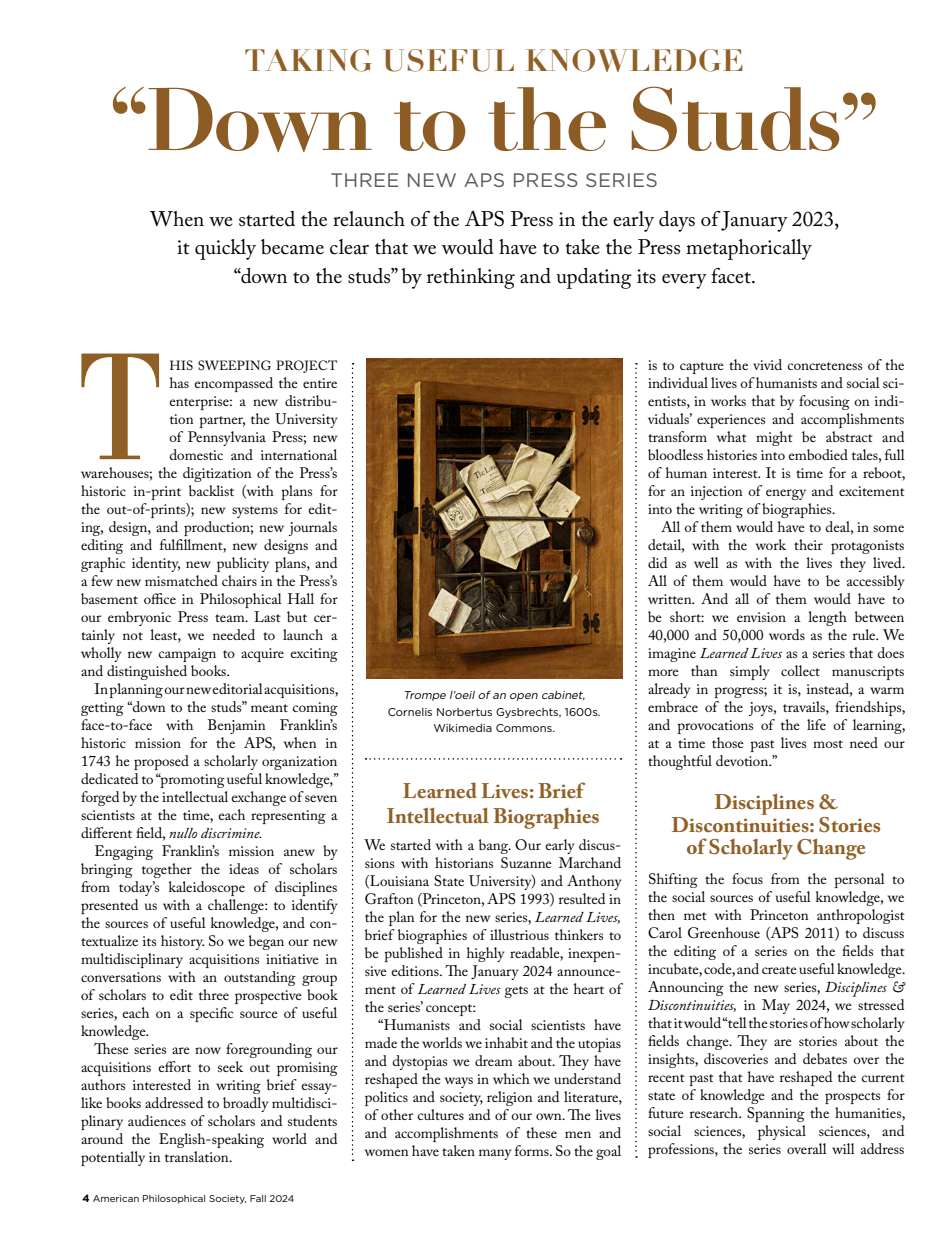
<style>
.page{position:relative;width:945px;height:1242px;background:#fff}
.page>*{position:absolute;margin:0;border:0;box-sizing:border-box;transform-origin:0 0}
.t1{font:700 87px "Didot";letter-spacing:-.04em;color:#8d5c25}
.t2{font:700 30px "Didot";letter-spacing:.02em;color:#905f25}
.t3{font:21px/28.5px "Adobe Caslon Pro";color:#000;text-align:center}
.t4{font:700 21px/22.5px "Adobe Caslon Pro";color:#905f25;text-align:center}
.t5{font:19.5px "Gotham";letter-spacing:.02em;color:#58595b}
.t6{font:15px/18px "Adobe Caslon Pro";color:#000;text-align:justify}
.t7{font:italic 15px "Adobe Caslon Pro";color:#000}
.t8{font:13.2px "Adobe Caslon Pro";letter-spacing:.015em;color:#000}
.t9{font:11.25px/16.5px "Gotham";color:#000;text-align:center}
.t10{font:italic 11.25px "Gotham";color:#000}
.t11{font:9.75px "Gotham";color:#000}
.s1{color:#905f25}
.s2{font-style:normal}
.s3{font-weight:700;font-size:10.5px}
.s4{font-style:italic}
</style>
<div class="page">
<img style="left:366px;top:358px;width:256px;height:320px">
<svg style="left:366px;top:758px;width:256px;height:2px"></svg>
<svg style="left:352px;top:363px;width:1px;height:798px"></svg>
<svg style="left:635px;top:363px;width:2px;height:795px"></svg>
<svg style="left:81px;top:354px;width:78px;height:105px"></svg>
<h2 class="t2" style="left:245px;top:42px;width:501px">TAKING USEFUL KNOWLEDGE</h2>
<h1 class="t1" style="left:109px;top:65px;width:772px"><span class="s1">“</span>Down to the Studs<span class="s1">”</span></h1>
<h3 class="t5" style="left:330px;top:168px;width:329px">THREE NEW APS PRESS SERIES</h3>
<h3 class="t3" style="left:150px;top:204px;width:691px">When we started the relaunch of the APS Press in the early days of January 2023, it quickly became clear that we would have to take the Press metaphorically “down to the studs” by rethinking and updating its every facet.</h3>
<p class="t8" style="left:170px;top:357px;width:169px">HIS SWEEPING PROJECT</p>
<p class="t6" style="left:170px;top:374px;width:170px">has encompassed the entire</p>
<p class="t6" style="left:170px;top:392px;width:170px">enterprise: a new distribu-</p>
<p class="t6" style="left:170px;top:410px;width:170px">tion partner, the University</p>
<p class="t6" style="left:170px;top:428px;width:170px">of Pennsylvania Press; new</p>
<p class="t6" style="left:170px;top:446px;width:169px">domestic and international</p>
<p class="t6" style="left:81px;top:464px;width:258px">warehouses; the digitization of the Press’s</p>
<p class="t6" style="left:81px;top:482px;width:258px">historic in-print backlist (with plans for</p>
<p class="t6" style="left:81px;top:500px;width:258px">the out-of-prints); new systems for edit-</p>
<p class="t6" style="left:81px;top:518px;width:258px">ing, design, and production; new journals</p>
<p class="t6" style="left:81px;top:536px;width:258px">editing and fulfillment, new designs and</p>
<p class="t6" style="left:81px;top:554px;width:258px">graphic identity, new publicity plans, and</p>
<p class="t6" style="left:81px;top:572px;width:258px">a few new mismatched chairs in the Press’s</p>
<p class="t6" style="left:81px;top:590px;width:258px">basement office in Philosophical Hall for</p>
<p class="t6" style="left:81px;top:608px;width:258px">our embryonic Press team. Last but cer-</p>
<p class="t6" style="left:81px;top:626px;width:258px">tainly not least, we needed to launch a</p>
<p class="t6" style="left:81px;top:644px;width:258px">wholly new campaign to acquire exciting</p>
<p class="t6" style="left:81px;top:662px;width:151px">and distinguished books.</p>
<p class="t6" style="left:94px;top:680px;width:246px">In planning our new editorial acquisitions,</p>
<p class="t6" style="left:81px;top:698px;width:258px">getting “down to the studs” meant coming</p>
<p class="t6" style="left:81px;top:716px;width:258px">face-to-face with Benjamin Franklin’s</p>
<p class="t6" style="left:81px;top:734px;width:258px">historic mission for the APS, when in</p>
<p class="t6" style="left:81px;top:752px;width:258px">1743 he proposed a scholarly organization</p>
<p class="t6" style="left:81px;top:770px;width:259px">dedicated to “promoting useful knowledge,”</p>
<p class="t6" style="left:81px;top:788px;width:258px">forged by the intellectual exchange of seven</p>
<p class="t6" style="left:81px;top:806px;width:258px">scientists at the time, each representing a</p>
<p class="t7" style="left:81px;top:824px;width:183px"><span class="s2">different field,</span> nullo discrimine.</p>
<p class="t6" style="left:94px;top:842px;width:245px">Engaging Franklin’s mission anew by</p>
<p class="t6" style="left:81px;top:860px;width:258px">bringing together the ideas of scholars</p>
<p class="t6" style="left:81px;top:878px;width:258px">from today’s kaleidoscope of disciplines</p>
<p class="t6" style="left:81px;top:896px;width:258px">presented us with a challenge: to identify</p>
<p class="t6" style="left:81px;top:914px;width:258px">the sources of useful knowledge, and con-</p>
<p class="t6" style="left:81px;top:932px;width:258px">textualize its history. So we began our new</p>
<p class="t6" style="left:81px;top:950px;width:258px">multidisciplinary acquisitions initiative in</p>
<p class="t6" style="left:81px;top:968px;width:258px">conversations with an outstanding group</p>
<p class="t6" style="left:81px;top:986px;width:258px">of scholars to edit three prospective book</p>
<p class="t6" style="left:81px;top:1004px;width:258px">series, each on a specific source of useful</p>
<p class="t6" style="left:81px;top:1022px;width:70px">knowledge.</p>
<p class="t6" style="left:94px;top:1040px;width:245px">These series are now foregrounding our</p>
<p class="t6" style="left:81px;top:1058px;width:258px">acquisitions effort to seek out promising</p>
<p class="t6" style="left:81px;top:1076px;width:258px">authors interested in writing brief essay-</p>
<p class="t6" style="left:81px;top:1094px;width:258px">like books addressed to broadly multidisci-</p>
<p class="t6" style="left:81px;top:1112px;width:258px">plinary audiences of scholars and students</p>
<p class="t6" style="left:81px;top:1130px;width:258px">around the English-speaking world and</p>
<p class="t6" style="left:81px;top:1148px;width:153px">potentially in translation.</p>
<p class="t11" style="left:82px;top:1192px;width:213px"><span class="s3">4</span> American Philosophical Society, Fall 2024</p>
<p class="t10" style="left:403px;top:688px;width:186px">Trompe l’oeilofan open cabinet,</p>
<p class="t9" style="left:388px;top:703px;width:214px">Cornelis Norbertus Gysbrechts, 1600s.<br>Wikimedia Commons.</p>
<h3 class="t4" style="left:386px;top:778px;width:215px;line-height:25.5px">Learned Lives: Brief<br>Intellectual Biographies</h3>
<p class="t6" style="left:365px;top:836px;width:258px">We started with a bang. Our early discus&shy;sions with historians Suzanne Marchand (Louisiana State University) and Anthony Grafton (Princeton, APS 1993) resulted in the plan for the new series, <span class="s4">Learned Lives, </span>brief biographies of illustrious thinkers to be published in highly readable, inexpen&shy;sive editions. The January 2024 announce&shy;ment of <span class="s4">Learned Lives</span> gets at the heart of the series’ concept:</p>
<p class="t6" style="left:365px;top:1016px;width:259px;text-indent:14px">“Humanists and social scientists have made the worlds we inhabit and the utopias and dystopias we dream about. They have reshaped the ways in which we understand politics and society, religion and literature, of other cultures and of our own. The lives and accomplishments of these men and women have taken many forms. So the goal</p>
<p class="t6" style="left:648px;top:355px;width:259px">is to capture the vivid concreteness of the individual lives of humanists and social sci&shy;entists, in works that by focusing on indi&shy;viduals’ experiences and accomplishments transform what might be abstract and bloodless histories into embodied tales, full of human interest. It is time for a reboot, for an injection of energy and excitement into the writing of biographies.</p>
<p class="t6" style="left:648px;top:517px;width:259px;text-indent:14px">All of them would have to deal, in some detail, with the work their protagonists did as well as with the lives they lived.<br>All of them would have to be accessibly written. And all of them would have to be short: we envision a length between 40,000 and 50,000 words as the rule. We imagine <span class="s4">Learned Lives</span> as a series that does more than simply collect manuscripts already in progress; it is, instead, a warm embrace of the joys, travails, friendships, and provocations of the life of learning, at a time those past lives most need our thoughtful devotion.”</p>
<h3 class="t4" style="left:671px;top:791px;width:211px">Disciplines &amp;<br>Discontinuities: Stories of Scholarly Change</h3>
<p class="t6" style="left:648px;top:870px;width:259px">Shifting the focus from the personal to the social sources of useful knowledge, we then met with Princeton anthropologist Carol Greenhouse (APS 2011) to discuss the editing of a series on the fields that incubate, code, and create useful knowledge.<br>Announcing the new series, <span class="s4">Disciplines &amp; Discontinuities,</span> in May 2024, we stressed that it would “tell the stories of how scholarly fields change. They are stories about the insights, discoveries and debates over the recent past that have reshaped the current state of knowledge and the prospects for future research. Spanning the humanities, social sciences, physical sciences, and professions, the series overall will address</p>
</div>
